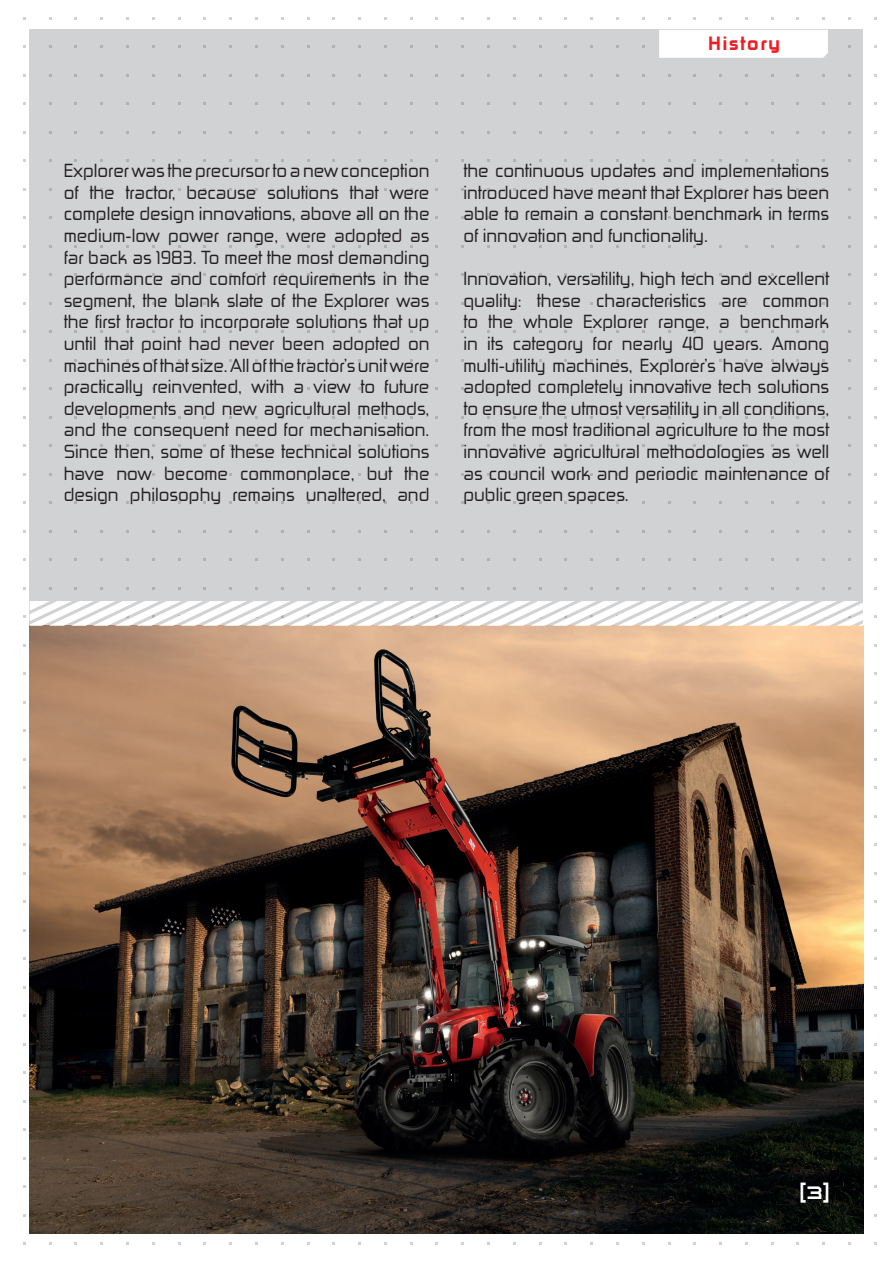
<style>
.page{position:relative;width:893px;height:1263px;background:#fff}
.page>*{position:absolute;margin:0;border:0;box-sizing:border-box;transform-origin:0 0}
.t1{font:18.3px "Zekton Hv";letter-spacing:.075em;color:#ee1d23;scale:1.06 1}
.t2{font:18px/21.6px "Zekton Rg Regular 3";color:#231f20;text-align:justify}
.t3{font:18px "Kusanagi";color:#fff}
</style>
<div class="page">
<div style="left:30px;top:30px;width:833px;height:1203px;background:#d1d2d4"></div>
<div style="left:659px;top:30px;width:169px;height:28px;background:#fff"></div>
<img style="left:30px;top:626px;width:833px;height:607px">
<svg style="left:772px;top:601px;width:87px;height:25px"></svg>
<svg style="left:814px;top:602px;width:49px;height:24px"></svg>
<svg style="left:728px;top:601px;width:44px;height:25px"></svg>
<svg style="left:597px;top:601px;width:20px;height:25px"></svg>
<svg style="left:203px;top:601px;width:43px;height:25px"></svg>
<svg style="left:159px;top:601px;width:44px;height:25px"></svg>
<svg style="left:116px;top:601px;width:43px;height:25px"></svg>
<svg style="left:23px;top:601px;width:93px;height:25px"></svg>
<svg style="left:246px;top:601px;width:35px;height:25px"></svg>
<svg style="left:466px;top:601px;width:42px;height:25px"></svg>
<svg style="left:508px;top:601px;width:89px;height:25px"></svg>
<svg style="left:281px;top:601px;width:30px;height:25px"></svg>
<svg style="left:422px;top:601px;width:44px;height:25px"></svg>
<svg style="left:311px;top:601px;width:111px;height:25px"></svg>
<svg style="left:617px;top:601px;width:111px;height:25px"></svg>
<p class="t1" style="left:708px;top:35px;width:70px">History</p>
<p class="t2" style="left:64px;top:161px;width:367px">Explorer was the precursor to a new conception of the tractor, because solutions that were complete design innovations, above all on the medium-low power range, were adopted as far back as 1983. To meet the most demanding performance and comfort requirements in the segment, the blank slate of the Explorer was the first tractor to incorporate solutions that up until that point had never been adopted on machines of that size. All of the tractor’s unit were practically reinvented, with a view to future developments and new agricultural methods, and the consequent need for mechanisation.<br>Since then, some of these technical solutions have now become commonplace, but the design philosophy remains unaltered, and</p>
<p class="t2" style="left:463px;top:161px;width:367px">the continuous updates and implementations introduced have meant that Explorer has been able to remain a constant benchmark in terms of innovation and functionality.</p>
<p class="t2" style="left:463px;top:269px;width:367px">Innovation, versatility, high tech and excellent quality: these characteristics are common to the whole Explorer range, a benchmark in its category for nearly 40 years. Among multi-utility machines, Explorer’s have always adopted completely innovative tech solutions to ensure the utmost versatility in all conditions, from the most traditional agriculture to the most innovative agricultural methodologies as well as council work and periodic maintenance of public green spaces.</p>
<p class="t3" style="left:800px;top:1180px;width:31px">(3)</p>
</div>
